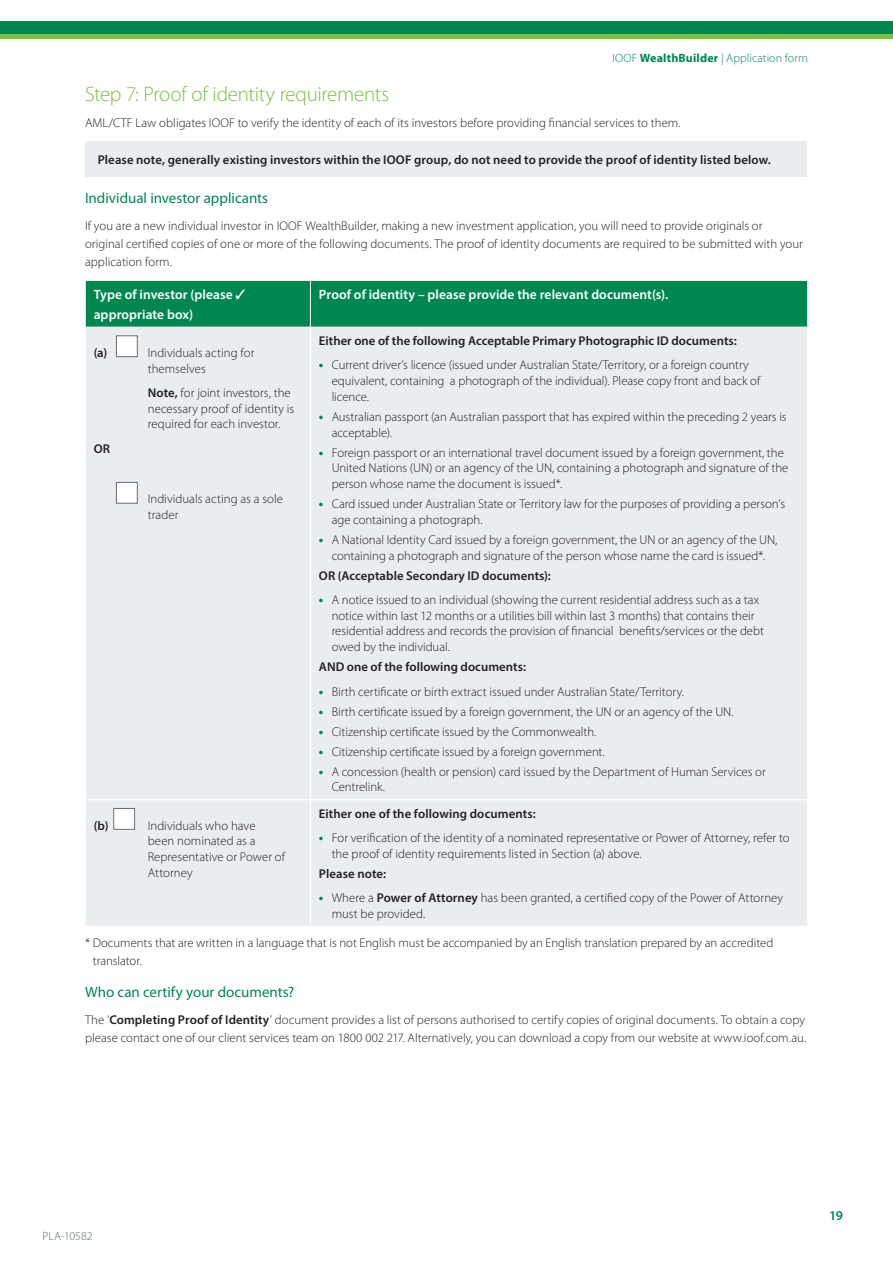
<style>
.page{position:relative;width:893px;height:1263px;background:#fff}
.page>*{position:absolute;margin:0;border:0;box-sizing:border-box;transform-origin:0 0}
.t1{font:300 21px "Myriad Pro";letter-spacing:-.015em;color:#79c142}
.t2{font:15px "Myriad Pro";color:#008751}
.t3{font:600 13.5px/19.5px "Myriad Pro";letter-spacing:.005em;color:#fff}
.t4{font:600 13.5px "Myriad Pro";color:#008751}
.t5{font:300 12.75px/15.8px "Myriad Pro";color:#231f20}
.t6{font:600 12.75px "Myriad Pro";letter-spacing:.005em;color:#231f20}
.t7{font:300 12px "Myriad Pro";letter-spacing:.01em;color:#008751}
.t8{font:300 12px "Myriad Pro";letter-spacing:-.005em;color:#5b6f7b}
.s1{font-weight:700}
.s2{font-weight:600}
.s3{font-weight:700;font-size:13.5px;color:#008751}
</style>
<div class="page">
<div style="left:0;top:21px;width:893px;height:13px;background:#008751"></div>
<hr style="left:0;top:34px;width:893px;height:4px;background:#79c142">
<div style="left:85px;top:142px;width:721px;height:35px;background:#eaedf0"></div>
<div style="left:86px;top:281px;width:721px;height:46px;background:#008751"></div>
<div style="left:86px;top:328px;width:721px;height:598px;background:#eaedf0"></div>
<hr style="left:310px;top:281px;width:1px;height:46px;background:#fff">
<hr style="left:310px;top:327px;width:1px;height:473px;background:#fff">
<hr style="left:85px;top:799px;width:225px;height:1px;background:#fff">
<hr style="left:310px;top:799px;width:498px;height:1px;background:#fff">
<hr style="left:310px;top:800px;width:1px;height:126px;background:#fff">
<div style="left:116px;top:336px;width:21px;height:21px;background:#fff;border:1px solid #6c6d70"></div>
<div style="left:116px;top:482px;width:21px;height:21px;background:#fff;border:1px solid #6c6d70"></div>
<div style="left:114px;top:808px;width:21px;height:21px;background:#fff;border:1px solid #6c6d70"></div>
<p class="t7" style="left:613px;top:51px;width:197px">IOOF <span class="s1">WealthBuilder</span> | Application form</p>
<h1 class="t1" style="left:85px;top:81px;width:306px">Step 7: Proof of identity requirements</h1>
<p class="t5" style="left:85px;top:115px;width:597px">AML/CTF Law obligates IOOF to verify the identity of each of its investors before providing financial services to them.</p>
<p class="t6" style="left:98px;top:152px;width:675px">Please note, generally existing investors within the IOOF group, do not need to provide the proof of identity listed below.</p>
<p class="t2" style="left:85px;top:189px;width:185px">Individual investor applicants</p>
<p class="t5" style="left:85px;top:216px;width:719px;line-height:18px">If you are a new individual investor in IOOF WealthBuilder, making a new investment application, you will need to provide originals or original certified copies of one or more of the following documents. The proof of identity documents are required to be submitted with your application form.</p>
<p class="t3" style="left:94px;top:284px;width:152px">Type of investor (please ✓ appropriate box)</p>
<p class="t3" style="left:319px;top:284px;width:351px">Proof of identity – please provide the relevant document(s).</p>
<p class="t6" style="left:94px;top:344px;width:15px">(a)</p>
<p class="t5" style="left:148px;top:345px;width:108px">Individuals acting for themselves</p>
<p class="t5" style="left:148px;top:385px;width:148px"><span class="s2">Note,</span> for joint investors, the necessary proof of identity is required for each investor.</p>
<p class="t6" style="left:94px;top:440px;width:18px">OR</p>
<p class="t6" style="left:319px;top:333px;width:419px">Either one of the following Acceptable Primary Photographic ID documents:</p>
<p class="t5" style="left:332px;top:357px;width:430px;text-indent:-13px"><span class="s3">•</span> Current driver’s licence (issued under Australian State/Territory, or a foreign country equivalent, containing a photograph of the individual). Please copy front and back of licence.</p>
<p class="t5" style="left:332px;top:409px;width:456px;text-indent:-13px"><span class="s3">•</span> Australian passport (an Australian passport that has expired within the preceding 2 years is acceptable).</p>
<p class="t5" style="left:332px;top:444px;width:458px;text-indent:-13px"><span class="s3">•</span> Foreign passport or an international travel document issued by a foreign government, the<br>United Nations (UN) or an agency of the UN, containing a photograph and signature of the person whose name the document is issued*.</p>
<p class="t5" style="left:332px;top:496px;width:455px;text-indent:-13px"><span class="s3">•</span> Card issued under Australian State or Territory law for the purposes of providing a person’s age containing a photograph.</p>
<p class="t5" style="left:319px;top:532px;width:460px;text-align:center"><span class="s3">•</span> A National Identity Card issued by a foreign government, the UN or an agency of the UN, containing a photograph and signature of the person whose name the card is issued*.</p>
<p class="t6" style="left:319px;top:567px;width:234px">OR (Acceptable Secondary ID documents):</p>
<p class="t5" style="left:332px;top:592px;width:434px;text-indent:-13px"><span class="s3">•</span> A notice issued to an individual (showing the current residential address such as a tax notice within last 12 months or a utilities bill within last 3 months) that contains their residential address and records the provision of financial benefits/services or the debt owed by the individual.</p>
<p class="t6" style="left:319px;top:659px;width:209px">AND one of the following documents:</p>
<p class="t5" style="left:319px;top:683px;width:366px"><span class="s3">•</span> Birth certificate or birth extract issued under Australian State/Territory.</p>
<p class="t5" style="left:319px;top:703px;width:416px"><span class="s3">•</span> Birth certificate issued by a foreign government, the UN or an agency of the UN.</p>
<p class="t5" style="left:319px;top:723px;width:279px"><span class="s3">•</span> Citizenship certificate issued by the Commonwealth.</p>
<p class="t5" style="left:319px;top:743px;width:287px"><span class="s3">•</span> Citizenship certificate issued by a foreign government.</p>
<p class="t5" style="left:332px;top:763px;width:436px;text-indent:-13px"><span class="s3">•</span> A concession (health or pension) card issued by the Department of Human Services or<br>Centrelink.</p>
<p class="t5" style="left:148px;top:491px;width:137px">Individuals acting as a sole trader</p>
<p class="t6" style="left:319px;top:805px;width:218px">Either one of the following documents:</p>
<p class="t5" style="left:332px;top:830px;width:459px;text-indent:-13px"><span class="s3">•</span> For verification of the identity of a nominated representative or Power of Attorney, refer to the proof of identity requirements listed in Section (a) above.</p>
<p class="t6" style="left:319px;top:865px;width:69px">Please note:</p>
<p class="t5" style="left:332px;top:890px;width:453px;text-indent:-13px"><span class="s3">•</span> Where a <span class="s2">Power of Attorney</span> has been granted, a certified copy of the Power of Attorney must be provided.</p>
<p class="t5" style="left:93px;top:934px;width:682px;line-height:18px;text-indent:-8px">* Documents that are written in a language that is not English must be accompanied by an English translation prepared by an accredited translator.</p>
<p class="t2" style="left:85px;top:983px;width:211px">Who can certify your documents?</p>
<p class="t5" style="left:85px;top:1010px;width:723px;line-height:18px">The ‘<span class="s2">Completing Proof of Identity</span>’ document provides a list of persons authorised to certify copies of original documents. To obtain a copy please contact one of our client services team on 1800 002 217. Alternatively, you can download a copy from our website at www.ioof.com.au.</p>
<p class="t6" style="left:94px;top:817px;width:16px">(b)</p>
<p class="t5" style="left:148px;top:817px;width:139px">Individuals who have been nominated as a<br>Representative or Power of<br>Attorney</p>
<p class="t8" style="left:43px;top:1229px;width:52px">PLA-10582</p>
<p class="t4" style="left:829px;top:1207px;width:15px">19</p>
</div>
